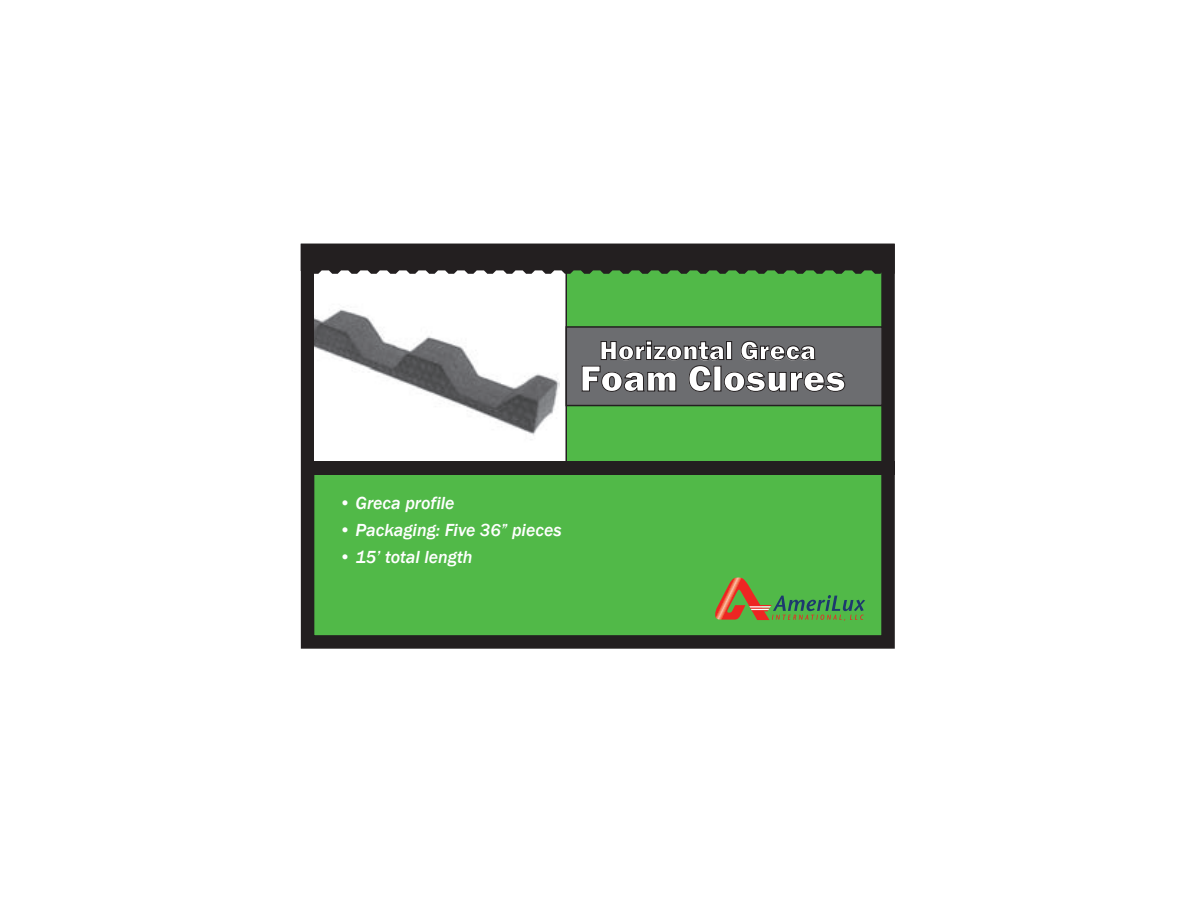
<style>
.page{position:relative;width:1188px;height:918px;background:#fff}
.page>*{position:absolute;margin:0;border:0;box-sizing:border-box;transform-origin:0 0}
.t1{font:800 37.5px "Franklin Gothic";letter-spacing:.01em;color:#fff}
.t2{font:800 27px "Franklin Gothic";letter-spacing:.01em;color:#fff}
.t3{font:italic 500 18px "Franklin Gothic";color:#fff}
</style>
<div class="page">
<div style="left:301px;top:244px;width:594px;height:405px;background:#51b948;border:14px solid #231f20"></div>
<svg style="left:317px;top:274px;width:248px;height:188px"></svg>
<img style="left:314px;top:274px;width:245px;height:187px">
<div style="left:566px;top:326px;width:317px;height:80px;background:#6c6d70;border:2px solid #231f20"></div>
<svg style="left:581px;top:340px;width:265px;height:52px"></svg>
<svg style="left:715px;top:578px;width:150px;height:43px"></svg>
<svg style="left:301px;top:244px;width:594px;height:30px;background:#2a2a27"></svg>
<div style="left:301px;top:462px;width:594px;height:13px;background:#231f20"></div>
<hr style="left:565px;top:264px;width:2px;height:204px;background:#231f20">
<h2 class="t2" style="left:599px;top:333px;width:218px">Horizontal Greca</h2>
<h1 class="t1" style="left:580px;top:354px;width:267px">Foam Closures</h1>
<p class="t3" style="left:339px;top:492px;width:117px">• Greca profile</p>
<p class="t3" style="left:339px;top:519px;width:224px">• Packaging: Five 36” pieces</p>
<p class="t3" style="left:339px;top:546px;width:135px">• 15’ total length</p>
</div>
